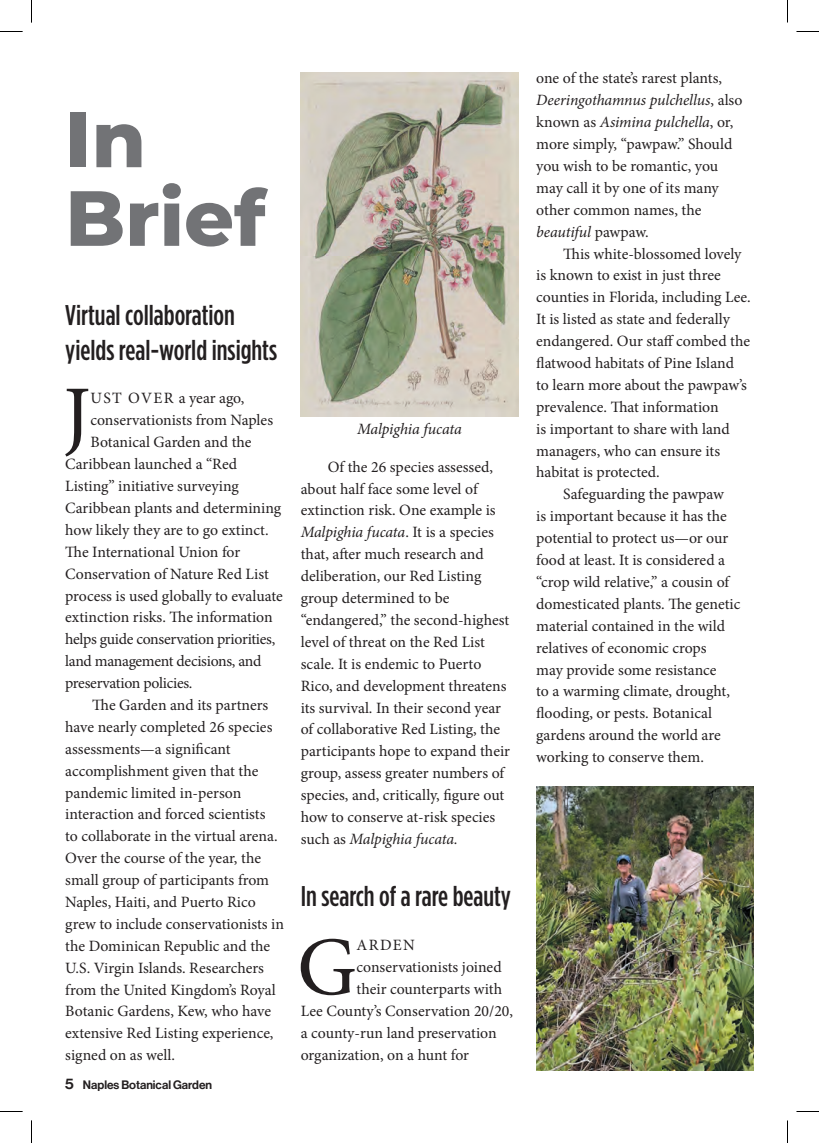
<style>
.page{position:relative;width:819px;height:1143px;background:#fff}
.page>*{position:absolute;margin:0;border:0;box-sizing:border-box;transform-origin:0 0}
.t1{font:83.1px "Minion Pro";color:#231f20}
.t2{font:800 78px/78.6px "Montserrat";color:#727376}
.t3{font:500 28.5px/34.2px "Gotham Cond";color:#231f20}
.t4{font:15.75px/21.9px "Minion Pro";letter-spacing:-.005em;color:#231f20}
.t5{font:italic 15.75px "Minion Pro";letter-spacing:-.01em;color:#231f20}
.t6{font:15.75px "Minion Pro";letter-spacing:-.025em;color:#231f20}
.t7{font:15.75px "Minion Pro";letter-spacing:.04em;color:#231f20}
.t8{font:12px "Neue Haas Display Mediu";color:#231f20}
.s1{font-size:15px}
.s2{font-style:italic}
.s3{font-style:normal}
</style>
<div class="page">
<img style="left:301px;top:72px;width:217px;height:345px">
<img style="left:536px;top:786px;width:218px;height:285px">
<svg style="left:0;top:31px;width:22px;height:1px"></svg>
<svg style="left:796px;top:31px;width:23px;height:1px"></svg>
<svg style="left:0;top:1111px;width:22px;height:1px"></svg>
<svg style="left:796px;top:1111px;width:23px;height:1px"></svg>
<svg style="left:31px;top:0;width:1px;height:22px"></svg>
<svg style="left:31px;top:1120px;width:1px;height:23px"></svg>
<svg style="left:787px;top:0;width:1px;height:22px"></svg>
<svg style="left:787px;top:1120px;width:1px;height:23px"></svg>
<p class="t2" style="left:65px;top:96px;width:202px">In<br>Brief</p>
<p class="t3" style="left:65px;top:298px;width:213px">Virtual collaboration yields real-world insights</p>
<p class="t1" style="left:63px;top:361px;width:29px">J</p>
<p class="t7" style="left:91px;top:388px;width:155px">UST OVER a year ago,</p>
<p class="t4" style="left:90px;top:409px;width:184px">conservationists from Naples</p>
<p class="t4" style="left:90px;top:431px;width:163px">Botanical Garden and the</p>
<p class="t4" style="left:65px;top:453px;width:173px">Caribbean launched a “Red</p>
<p class="t4" style="left:65px;top:475px;width:175px">Listing” initiative surveying</p>
<p class="t4" style="left:65px;top:497px;width:218px">Caribbean plants and determining</p>
<p class="t4" style="left:65px;top:519px;width:205px">how likely they are to go extinct.</p>
<p class="t4" style="left:65px;top:541px;width:177px">The International Union for</p>
<p class="t4" style="left:65px;top:563px;width:205px">Conservation of Nature Red List</p>
<p class="t4" style="left:65px;top:585px;width:219px">process is used globally to evaluate</p>
<p class="t4" style="left:65px;top:607px;width:209px">extinction risks. The information</p>
<p class="t4" style="left:65px;top:628px;width:212px">helps guide conservation priorities,</p>
<p class="t6" style="left:65px;top:651px;width:198px">land management decisions, and</p>
<p class="t4" style="left:65px;top:672px;width:129px">preservation policies.</p>
<p class="t4" style="left:92px;top:694px;width:178px">The Garden and its partners</p>
<p class="t4" style="left:65px;top:716px;width:209px">have nearly completed 26 species</p>
<p class="t4" style="left:65px;top:738px;width:167px">assessments—a significant</p>
<p class="t4" style="left:65px;top:760px;width:195px">accomplishment given that the</p>
<p class="t4" style="left:65px;top:782px;width:178px">pandemic limited in-person</p>
<p class="t4" style="left:65px;top:804px;width:202px">interaction and forced scientists</p>
<p class="t4" style="left:65px;top:825px;width:214px">to collaborate in the virtual arena.</p>
<p class="t4" style="left:65px;top:847px;width:197px">Over the course of the year, the</p>
<p class="t4" style="left:65px;top:869px;width:205px">small group of participants from</p>
<p class="t4" style="left:65px;top:891px;width:192px">Naples, Haiti, and Puerto Rico</p>
<p class="t4" style="left:65px;top:913px;width:220px">grew to include conservationists in</p>
<p class="t4" style="left:65px;top:935px;width:207px">the Dominican Republic and the</p>
<p class="t4" style="left:65px;top:957px;width:200px">U.S. Virgin Islands. Researchers</p>
<p class="t4" style="left:65px;top:979px;width:212px">from the United Kingdom’s Royal</p>
<p class="t4" style="left:65px;top:1001px;width:207px">Botanic Gardens, Kew, who have</p>
<p class="t4" style="left:65px;top:1022px;width:210px">extensive Red Listing experience,</p>
<p class="t4" style="left:65px;top:1044px;width:111px">signed on as well.</p>
<p class="t8" style="left:65px;top:1078px;width:148px"><span class="s1">5</span> Naples Botanical Garden</p>
<p class="t5" style="left:357px;top:419px;width:106px">Malpighia fucata</p>
<p class="t4" style="left:301px;top:456px;width:211px;text-indent:27px">Of the 26 species assessed, about half face some level of extinction risk. One example is<br><span class="s2">Malpighia fucata</span>. It is a species that, after much research and deliberation, our Red Listing group determined to be “endangered,” the second-highest level of threat on the Red List scale. It is endemic to Puerto<br>Rico, and development threatens its survival. In their second year of collaborative Red Listing, the participants hope to expand their group, assess greater numbers of species, and, critically, figure out how to conserve at-risk species such as <span class="s2">Malpighia fucata.</span></p>
<p class="t3" style="left:301px;top:879px;width:212px">In search of a rare beauty</p>
<p class="t1" style="left:297px;top:912px;width:61px">G</p>
<p class="t4" style="left:357px;top:934px;width:60px">ARDEN</p>
<p class="t4" style="left:357px;top:956px;width:147px">conservationists joined</p>
<p class="t4" style="left:357px;top:978px;width:147px">their counterparts with</p>
<p class="t4" style="left:301px;top:1000px;width:214px">Lee County’s Conservation 20/20,</p>
<p class="t4" style="left:301px;top:1022px;width:197px">a county-run land preservation</p>
<p class="t4" style="left:301px;top:1044px;width:170px">organization, on a hunt for</p>
<p class="t4" style="left:536px;top:68px;width:187px">one of the state’s rarest plants,</p>
<p class="t5" style="left:536px;top:90px;width:208px">Deeringothamnus pulchellus<span class="s3">, also</span></p>
<p class="t5" style="left:536px;top:111px;width:199px"><span class="s3">known as</span> Asimina pulchella<span class="s3">, or,</span></p>
<p class="t4" style="left:536px;top:133px;width:198px">more simply, “pawpaw.” Should</p>
<p class="t4" style="left:536px;top:155px;width:184px">you wish to be romantic, you</p>
<p class="t4" style="left:536px;top:177px;width:184px">may call it by one of its many</p>
<p class="t4" style="left:536px;top:199px;width:167px">other common names, the</p>
<p class="t5" style="left:536px;top:221px;width:114px">beautiful <span class="s3">pawpaw.</span></p>
<p class="t4" style="left:563px;top:243px;width:180px">This white-blossomed lovely</p>
<p class="t4" style="left:536px;top:265px;width:186px">is known to exist in just three</p>
<p class="t4" style="left:536px;top:286px;width:216px">counties in Florida, including Lee.</p>
<p class="t4" style="left:536px;top:308px;width:195px">It is listed as state and federally</p>
<p class="t4" style="left:536px;top:330px;width:216px">endangered. Our staff combed the</p>
<p class="t4" style="left:536px;top:352px;width:199px">flatwood habitats of Pine Island</p>
<p class="t4" style="left:536px;top:374px;width:212px">to learn more about the pawpaw’s</p>
<p class="t4" style="left:536px;top:396px;width:184px">prevalence. That information</p>
<p class="t4" style="left:536px;top:418px;width:195px">is important to share with land</p>
<p class="t4" style="left:536px;top:440px;width:185px">managers, who can ensure its</p>
<p class="t4" style="left:536px;top:462px;width:125px">habitat is protected.</p>
<p class="t4" style="left:563px;top:483px;width:162px">Safeguarding the pawpaw</p>
<p class="t4" style="left:536px;top:505px;width:192px">is important because it has the</p>
<p class="t4" style="left:536px;top:527px;width:194px">potential to protect us—or our</p>
<p class="t4" style="left:536px;top:549px;width:190px">food at least. It is considered a</p>
<p class="t4" style="left:536px;top:571px;width:194px">“crop wild relative,” a cousin of</p>
<p class="t4" style="left:536px;top:593px;width:206px">domesticated plants. The genetic</p>
<p class="t4" style="left:536px;top:615px;width:190px">material contained in the wild</p>
<p class="t4" style="left:536px;top:637px;width:172px">relatives of economic crops</p>
<p class="t4" style="left:536px;top:659px;width:182px">may provide some resistance</p>
<p class="t4" style="left:536px;top:680px;width:195px">to a warming climate, drought,</p>
<p class="t4" style="left:536px;top:702px;width:177px">flooding, or pests. Botanical</p>
<p class="t4" style="left:536px;top:724px;width:186px">gardens around the world are</p>
<p class="t4" style="left:536px;top:746px;width:169px">working to conserve them.</p>
</div>
